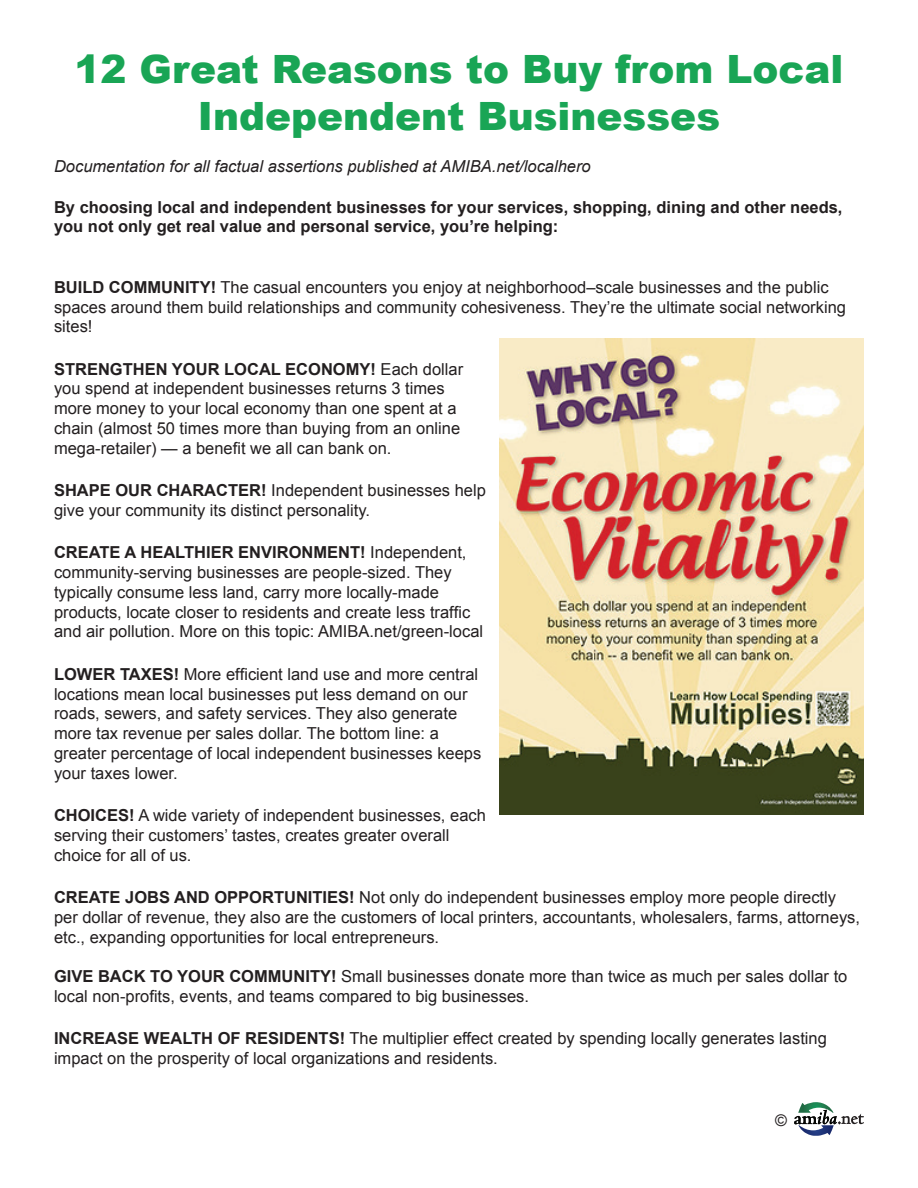
<style>
.page{position:relative;width:918px;height:1188px;background:#fff}
.page>*{position:absolute;margin:0;border:0;box-sizing:border-box;transform-origin:0 0}
.t1{font:900 39px/46.8px "Arial";color:#19a555;text-align:center}
.t2{font:16.5px/19.8px "Arial";color:#231f20}
.t3{font:700 16.5px/19.8px "Arial";color:#231f20}
.t4{font:italic 16.5px "Arial";color:#231f20}
.t5{font:16.05px "Arial";color:#231f20}
.s1{font-weight:700}
</style>
<div class="page">
<img style="left:500px;top:338px;width:364px;height:476px">
<svg style="left:794px;top:1102px;width:70px;height:34px"></svg>
<h1 class="t1" style="left:75px;top:45px;width:770px">12 Great Reasons to Buy from Local<br>Independent Businesses</h1>
<p class="t4" style="left:54px;top:155px;width:538px">Documentation for all factual assertions published at AMIBA.net/localhero</p>
<p class="t3" style="left:54px;top:198px;width:790px">By choosing local and independent businesses for your services, shopping, dining and other needs, you not only get real value and personal service, you’re helping:</p>
<p class="t2" style="left:54px;top:277px;width:794px"><span class="s1">BUILD COMMUNITY!</span> The casual encounters you enjoy at neighborhood–scale businesses and the public spaces around them build relationships and community cohesiveness. They’re the ultimate social networking sites!</p>
<p class="t2" style="left:54px;top:359px;width:411px"><span class="s1">STRENGTHEN YOUR LOCAL ECONOMY!</span> Each dollar you spend at independent businesses returns 3 times more money to your local economy than one spent at a chain (almost 50 times more than buying from an online mega-retailer) — a benefit we all can bank on.</p>
<p class="t2" style="left:54px;top:481px;width:433px"><span class="s1">SHAPE OUR CHARACTER!</span> Independent businesses help give your community its distinct personality.</p>
<p class="t2" style="left:54px;top:543px;width:431px"><span class="s1">CREATE A HEALTHIER ENVIRONMENT!</span> Independent, community-serving businesses are people-sized. They typically consume less land, carry more locally-made products, locate closer to residents and create less traffic and air pollution. More on this topic: AMIBA.net/green-local</p>
<p class="t2" style="left:54px;top:664px;width:429px"><span class="s1">LOWER TAXES!</span> More efficient land use and more central locations mean local businesses put less demand on our roads, sewers, and safety services. They also generate more tax revenue per sales dollar. The bottom line: a greater percentage of local independent businesses keeps your taxes lower.</p>
<p class="t2" style="left:54px;top:806px;width:433px"><span class="s1">CHOICES!</span> A wide variety of independent businesses, each serving their customers’ tastes, creates greater overall choice for all of us.</p>
<p class="t2" style="left:54px;top:887px;width:808px"><span class="s1">CREATE JOBS AND OPPORTUNITIES!</span> Not only do independent businesses employ more people directly per dollar of revenue, they also are the customers of local printers, accountants, wholesalers, farms, attorneys, etc., expanding opportunities for local entrepreneurs.</p>
<p class="t2" style="left:54px;top:967px;width:795px"><span class="s1">GIVE BACK TO YOUR COMMUNITY!</span> Small businesses donate more than twice as much per sales dollar to local non-profits, events, and teams compared to big businesses.</p>
<p class="t2" style="left:54px;top:1029px;width:774px"><span class="s1">INCREASE WEALTH OF RESIDENTS!</span> The multiplier effect created by spending locally generates lasting impact on the prosperity of local organizations and residents.</p>
<p class="t5" style="left:775px;top:1110px;width:13px">©</p>
</div>
